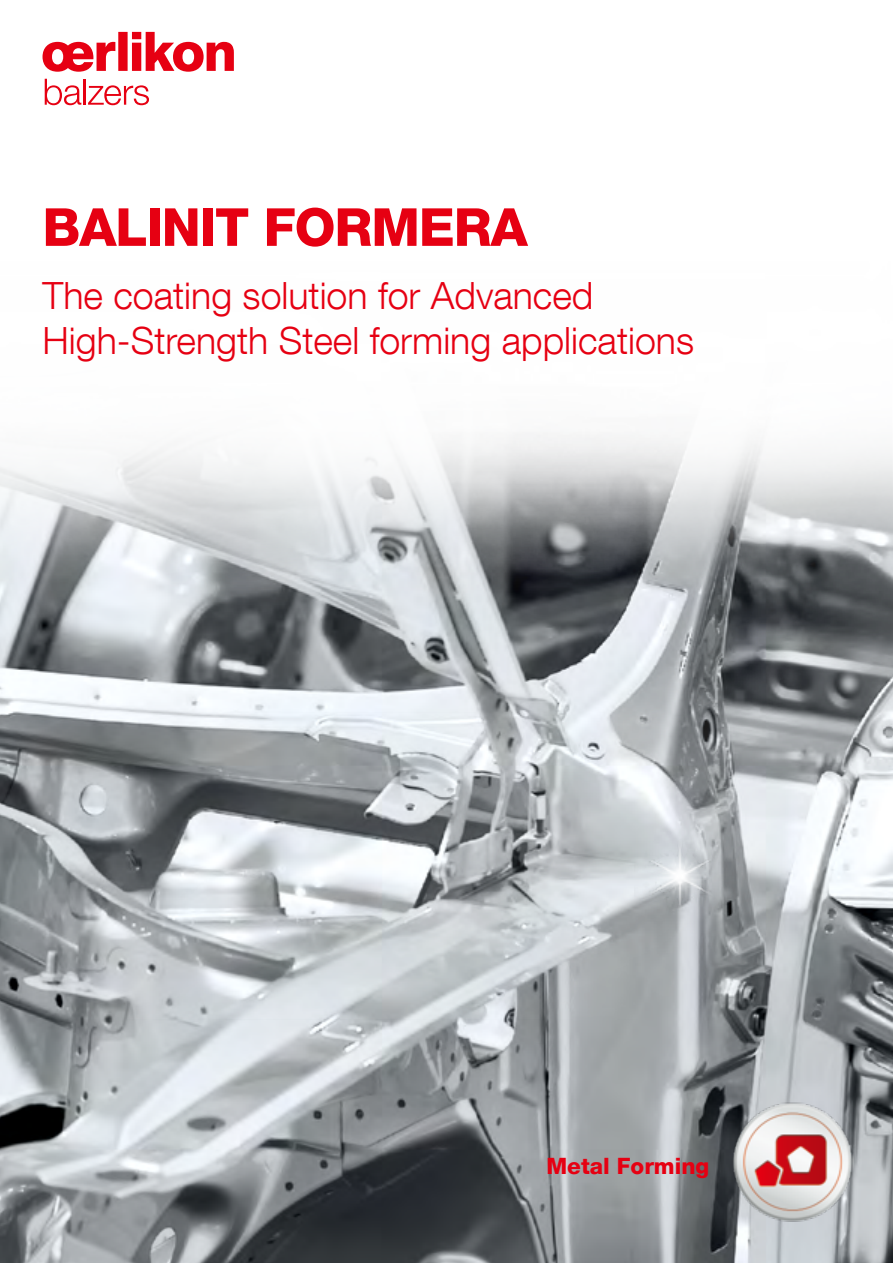
<style>
.page{position:relative;width:893px;height:1263px;background:#fff}
.page>*{position:absolute;margin:0;border:0;box-sizing:border-box;transform-origin:0 0}
.t1{font:800 52.5px "Helvetica Neue LT Com";letter-spacing:-.02em;color:#e60012}
.t2{font:300 37.5px/45px "Helvetica Neue LT Com";color:#e60012}
.t3{font:800 22.5px "Helvetica Neue LT Com";color:#e60012}
</style>
<div class="page">
<img style="left:0;top:1184px;width:893px;height:79px">
<img style="left:0;top:31px;width:893px;height:1153px">
<img style="left:634px;top:831px;width:91px;height:91px">
<img style="left:731px;top:1100px;width:123px;height:122px">
<svg style="left:43px;top:32px;width:191px;height:40px"></svg>
<svg style="left:45px;top:79px;width:36px;height:26px"></svg>
<hr style="left:83px;top:79px;width:3px;height:26px;background:#e60012">
<svg style="left:88px;top:85px;width:61px;height:20px"></svg>
<h1 class="t1" style="left:43px;top:196px;width:487px">BALINIT FORMERA</h1>
<p class="t2" style="left:43px;top:272px;width:653px">The coating solution for Advanced<br>High-Strength Steel forming applications</p>
<p class="t3" style="left:546px;top:1152px;width:164px">Metal Forming</p>
</div>
